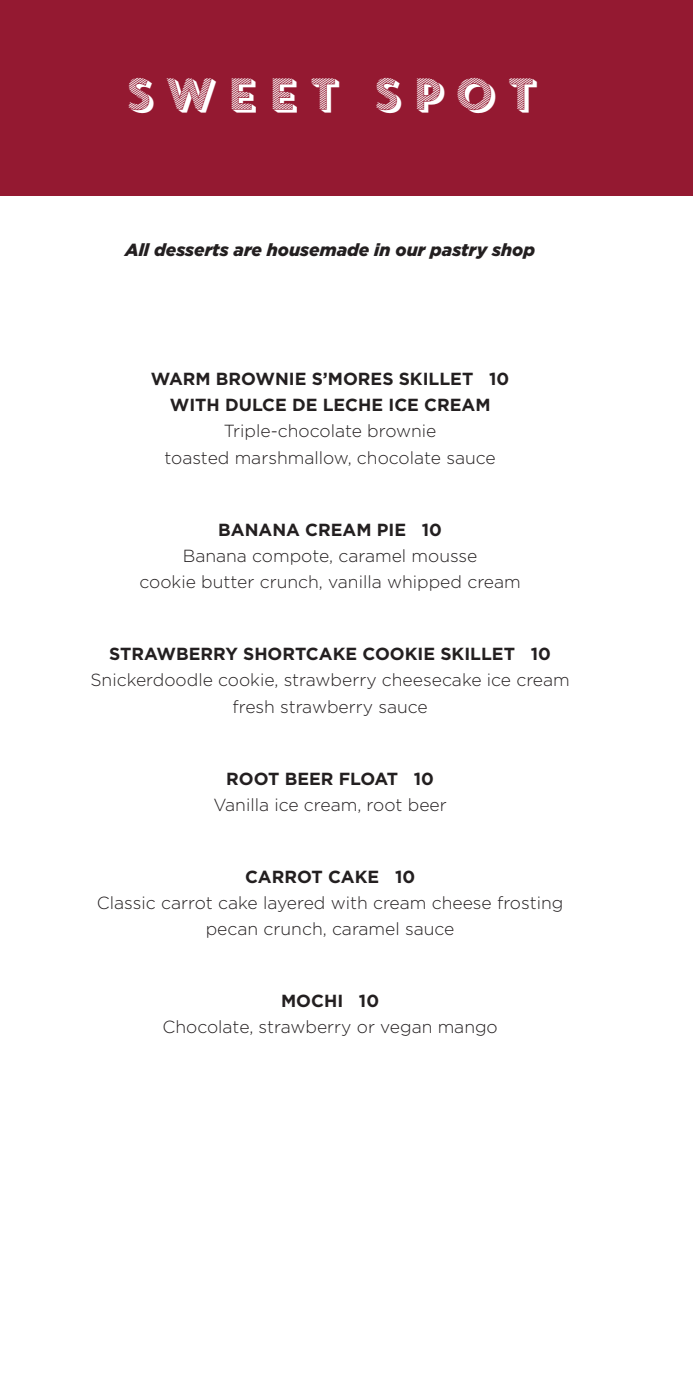
<style>
.page{position:relative;width:693px;height:1386px;background:#fff}
.page>*{position:absolute;margin:0;border:0;box-sizing:border-box;transform-origin:0 0}
.t1{font:43.75px "Core Circus Pierrot 3";letter-spacing:.16em;color:#fff}
.DESCRIPTION{font:300 17.5px/26.2px "Gotham";color:#231f20;text-align:center}
.ITEM{font:700 17.5px/26.2px "Gotham";color:#231f20;text-align:center}
.DESCRIPTION-2{font:italic 900 17.5px "Gotham";color:#231f20}
</style>
<div class="page">
<div style="left:0;top:0;width:693px;height:195px;background:#941931"></div>
<p class="t1" style="left:122px;top:65px;width:417px">SWEET SPOT</p>
<p class="DESCRIPTION-2" style="left:125px;top:240px;width:411px">All desserts are housemade in our pastry shop</p>
<p class="ITEM" style="left:151px;top:366px;width:360px">WARM BROWNIE S’MORES SKILLET 10<br>WITH DULCE DE LECHE ICE CREAM</p>
<p class="DESCRIPTION" style="left:164px;top:418px;width:333px">Triple-chocolate brownie<br>toasted marshmallow, chocolate sauce</p>
<p class="ITEM" style="left:218px;top:516px;width:225px">BANANA CREAM PIE 10</p>
<p class="DESCRIPTION" style="left:140px;top:542px;width:383px">Banana compote, caramel mousse<br>cookie butter crunch, vanilla whipped cream</p>
<p class="ITEM" style="left:109px;top:641px;width:443px">STRAWBERRY SHORTCAKE COOKIE SKILLET 10</p>
<p class="DESCRIPTION" style="left:90px;top:667px;width:481px">Snickerdoodle cookie, strawberry cheesecake ice cream fresh strawberry sauce</p>
<p class="ITEM" style="left:226px;top:765px;width:209px">ROOT BEER FLOAT 10</p>
<p class="DESCRIPTION" style="left:213px;top:791px;width:235px">Vanilla ice cream, root beer</p>
<p class="ITEM" style="left:245px;top:863px;width:172px">CARROT CAKE 10</p>
<p class="DESCRIPTION" style="left:97px;top:889px;width:468px">Classic carrot cake layered with cream cheese frosting pecan crunch, caramel sauce</p>
<p class="ITEM" style="left:281px;top:988px;width:100px">MOCHI 10</p>
<p class="DESCRIPTION" style="left:162px;top:1014px;width:337px">Chocolate, strawberry or vegan mango</p>
</div>
